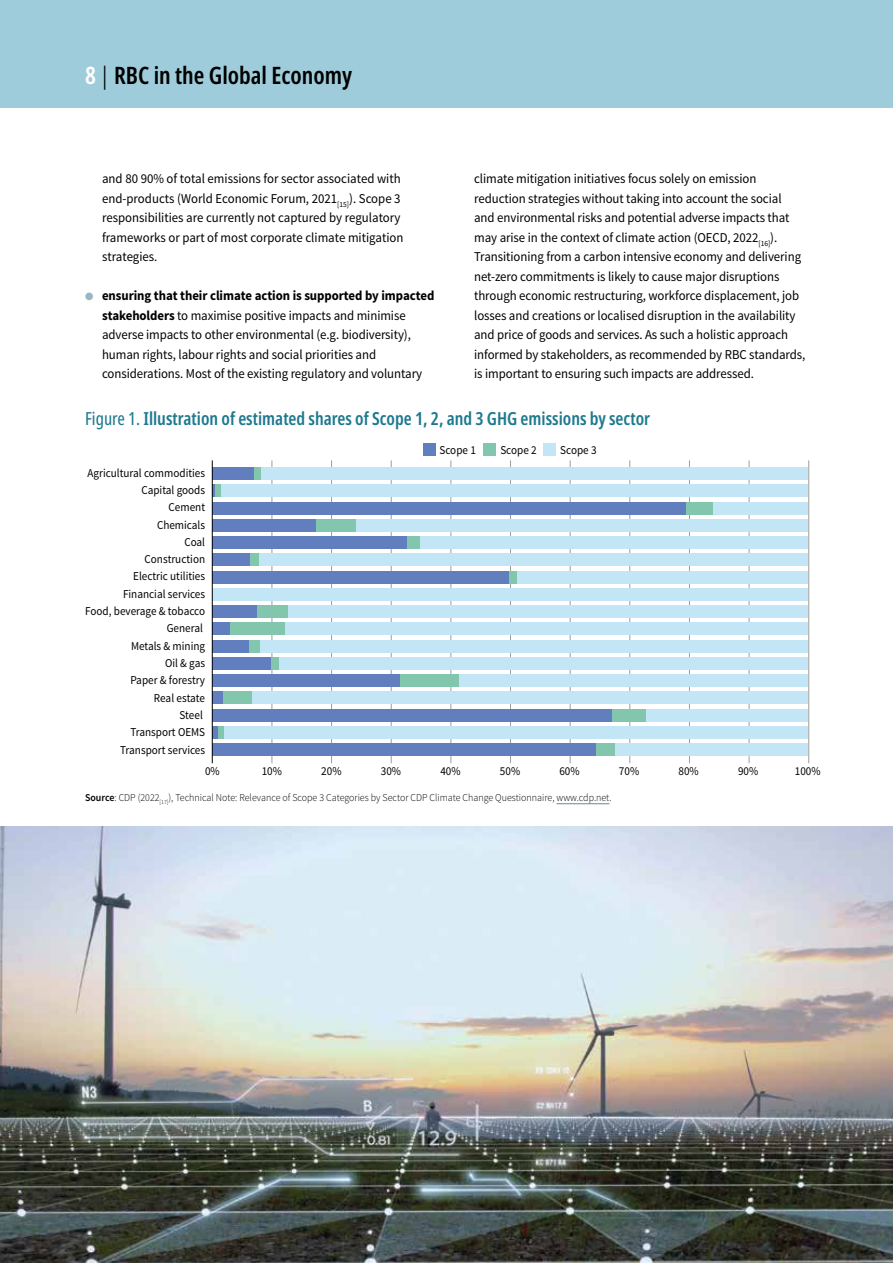
<style>
.page{position:relative;width:893px;height:1263px;background:#fff}
.page>*{position:absolute;margin:0;border:0;box-sizing:border-box;transform-origin:0 0}
.t1{font:600 extra-condensed 24px "Noto Sans";color:#000}
.t2{font:600 extra-condensed 18px "Noto Sans";color:#1e798e}
.t3{font:13.5px/19.5px "Source Sans Pro";letter-spacing:-.005em;color:#000;scale:.95 1}
.t4{font:12px/17.2px "Source Sans Pro";color:#000;text-align:right;scale:.93 1}
.t5{font:300 10.5px "Source Sans Pro";color:#000;scale:.95 1}
.s1{color:#fff}
.s2{font-weight:300}
.s3{color:#9ab5c3}
.s4{font-weight:700}
.s5{font-weight:400}
.s6{font-weight:600}
</style>
<div class="page">
<hr style="left:272px;top:460px;width:1px;height:303px;background:#9d9d9c">
<hr style="left:331px;top:460px;width:1px;height:303px;background:#9d9d9c">
<hr style="left:391px;top:460px;width:1px;height:303px;background:#9d9d9c">
<hr style="left:451px;top:460px;width:1px;height:303px;background:#9d9d9c">
<hr style="left:510px;top:460px;width:1px;height:303px;background:#9d9d9c">
<hr style="left:570px;top:460px;width:1px;height:303px;background:#9d9d9c">
<hr style="left:629px;top:460px;width:1px;height:303px;background:#9d9d9c">
<hr style="left:689px;top:460px;width:1px;height:303px;background:#9d9d9c">
<hr style="left:749px;top:460px;width:1px;height:303px;background:#9d9d9c">
<hr style="left:808px;top:460px;width:1px;height:303px;background:#9d9d9c">
<div style="left:212px;top:467px;width:596px;height:13px;background:#c3e6f7"></div>
<div style="left:212px;top:484px;width:596px;height:13px;background:#c3e6f7"></div>
<div style="left:212px;top:502px;width:596px;height:12px;background:#c3e6f7"></div>
<div style="left:212px;top:519px;width:596px;height:13px;background:#c3e6f7"></div>
<div style="left:212px;top:536px;width:596px;height:13px;background:#c3e6f7"></div>
<div style="left:212px;top:553px;width:596px;height:13px;background:#c3e6f7"></div>
<div style="left:212px;top:571px;width:596px;height:12px;background:#c3e6f7"></div>
<div style="left:212px;top:588px;width:596px;height:13px;background:#c3e6f7"></div>
<div style="left:212px;top:605px;width:596px;height:13px;background:#c3e6f7"></div>
<div style="left:212px;top:622px;width:596px;height:13px;background:#c3e6f7"></div>
<div style="left:212px;top:640px;width:596px;height:12px;background:#c3e6f7"></div>
<div style="left:212px;top:657px;width:596px;height:13px;background:#c3e6f7"></div>
<div style="left:212px;top:674px;width:596px;height:13px;background:#c3e6f7"></div>
<div style="left:212px;top:691px;width:596px;height:13px;background:#c3e6f7"></div>
<div style="left:212px;top:709px;width:596px;height:12px;background:#c3e6f7"></div>
<div style="left:212px;top:726px;width:596px;height:13px;background:#c3e6f7"></div>
<div style="left:212px;top:743px;width:596px;height:13px;background:#c3e6f7"></div>
<div style="left:212px;top:467px;width:42px;height:13px;background:#617ebe"></div>
<div style="left:254px;top:467px;width:7px;height:13px;background:#81c6ad"></div>
<div style="left:215px;top:484px;width:6px;height:13px;background:#81c6ad"></div>
<div style="left:316px;top:519px;width:40px;height:13px;background:#81c6ad"></div>
<div style="left:407px;top:536px;width:13px;height:13px;background:#81c6ad"></div>
<div style="left:250px;top:553px;width:9px;height:13px;background:#81c6ad"></div>
<div style="left:257px;top:605px;width:31px;height:13px;background:#81c6ad"></div>
<div style="left:230px;top:622px;width:55px;height:13px;background:#81c6ad"></div>
<div style="left:249px;top:640px;width:11px;height:12px;background:#81c6ad"></div>
<div style="left:271px;top:657px;width:8px;height:13px;background:#81c6ad"></div>
<div style="left:399px;top:674px;width:60px;height:13px;background:#81c6ad"></div>
<div style="left:223px;top:691px;width:29px;height:13px;background:#81c6ad"></div>
<div style="left:218px;top:726px;width:6px;height:13px;background:#81c6ad"></div>
<div style="left:212px;top:502px;width:474px;height:12px;background:#617ebe"></div>
<div style="left:212px;top:519px;width:104px;height:13px;background:#617ebe"></div>
<div style="left:212px;top:536px;width:195px;height:13px;background:#617ebe"></div>
<div style="left:212px;top:553px;width:38px;height:13px;background:#617ebe"></div>
<div style="left:212px;top:605px;width:45px;height:13px;background:#617ebe"></div>
<div style="left:212px;top:622px;width:18px;height:13px;background:#617ebe"></div>
<div style="left:212px;top:640px;width:37px;height:12px;background:#617ebe"></div>
<div style="left:212px;top:691px;width:11px;height:13px;background:#617ebe"></div>
<div style="left:212px;top:726px;width:6px;height:13px;background:#617ebe"></div>
<div style="left:212px;top:657px;width:59px;height:13px;background:#617ebe"></div>
<div style="left:212px;top:674px;width:187px;height:13px;background:#617ebe"></div>
<div style="left:212px;top:571px;width:297px;height:12px;background:#617ebe"></div>
<div style="left:212px;top:709px;width:401px;height:12px;background:#617ebe"></div>
<div style="left:212px;top:743px;width:384px;height:13px;background:#617ebe"></div>
<svg style="left:213px;top:484px;width:2px;height:13px"></svg>
<div style="left:596px;top:743px;width:19px;height:13px;background:#81c6ad"></div>
<div style="left:613px;top:709px;width:33px;height:12px;background:#81c6ad"></div>
<div style="left:509px;top:571px;width:7px;height:12px;background:#81c6ad"></div>
<div style="left:686px;top:502px;width:26px;height:12px;background:#81c6ad"></div>
<div style="left:423px;top:443px;width:13px;height:13px;background:#617ebe"></div>
<div style="left:483px;top:443px;width:13px;height:13px;background:#81c6ad"></div>
<div style="left:544px;top:443px;width:12px;height:13px;background:#c3e6f7"></div>
<hr style="left:212px;top:460px;width:1px;height:303px;background:#000">
<div style="left:0;top:0;width:893px;height:107px;background:#9fccda"></div>
<hr style="left:556px;top:803px;width:53px;height:1px;background:#588fa2">
<img style="left:0;top:826px;width:893px;height:437px">
<h1 class="t1" style="left:85px;top:58px;width:269px"><span class="s1">8</span> <span class="s2">|</span> RBC in the Global Economy</h1>
<p class="t3" style="left:102px;top:169px;width:319px">and 80 90% of total emissions for sector associated with end-products (World Economic Forum, 2021<sub>[15]</sub>). Scope 3 responsibilities are currently not captured by regulatory frameworks or part of most corporate climate mitigation strategies.</p>
<p class="t3" style="left:102px;top:286px;width:351px;text-indent:-17px"><span class="s3">●</span> <span class="s4">ensuring that their climate action is supported by impacted stakeholders</span> to maximise positive impacts and minimise adverse impacts to other environmental (e.g. biodiversity), human rights, labour rights and social priorities and considerations. Most of the existing regulatory and voluntary</p>
<p class="t3" style="left:474px;top:169px;width:350px">climate mitigation initiatives focus solely on emission reduction strategies without taking into account the social and environmental risks and potential adverse impacts that may arise in the context of climate action (OECD, 2022<sub>[16]</sub>).<br>Transitioning from a carbon intensive economy and delivering net-zero commitments is likely to cause major disruptions through economic restructuring, workforce displacement, job losses and creations or localised disruption in the availability and price of goods and services. As such a holistic approach informed by stakeholders, as recommended by RBC standards, is important to ensuring such impacts are addressed.</p>
<h2 class="t2" style="left:85px;top:406px;width:567px"><span class="s5">Figure 1.</span> Illustration of estimated shares of Scope 1, 2, and 3 GHG emissions by sector</h2>
<p class="t4" style="left:88px;top:464px;width:128px">Agricultural commodities</p>
<p class="t4" style="left:85px;top:482px;width:130px">Capital goods<br>Cement<br>Chemicals<br>Coal<br>Construction<br>Electric utilities<br>Financial services<br>Food, beverage &amp; tobacco<br>General<br>Metals &amp; mining<br>Oil &amp; gas<br>Paper &amp; forestry<br>Real estate<br>Steel<br>Transport OEMS<br>Transport services</p>
<p class="t4" style="left:205px;top:762px;width:17px">0%</p>
<p class="t4" style="left:262px;top:762px;width:23px">10%</p>
<p class="t4" style="left:440px;top:441px;width:41px">Scope 1</p>
<p class="t4" style="left:500px;top:441px;width:41px">Scope 2</p>
<p class="t4" style="left:560px;top:441px;width:41px">Scope 3</p>
<p class="t4" style="left:321px;top:762px;width:23px">20%</p>
<p class="t4" style="left:381px;top:762px;width:23px">30%</p>
<p class="t4" style="left:440px;top:762px;width:23px">40%</p>
<p class="t4" style="left:500px;top:762px;width:23px">50%</p>
<p class="t4" style="left:559px;top:762px;width:23px">60%</p>
<p class="t4" style="left:619px;top:762px;width:23px">70%</p>
<p class="t4" style="left:678px;top:762px;width:23px">80%</p>
<p class="t4" style="left:738px;top:762px;width:23px">90%</p>
<p class="t4" style="left:795px;top:762px;width:29px">100%</p>
<p class="t5" style="left:85px;top:791px;width:556px"><span class="s6">Source</span>: CDP (2022<sub>[17]</sub>), Technical Note: Relevance of Scope 3 Categories by Sector CDP Climate Change Questionnaire, www.cdp.net.</p>
</div>
